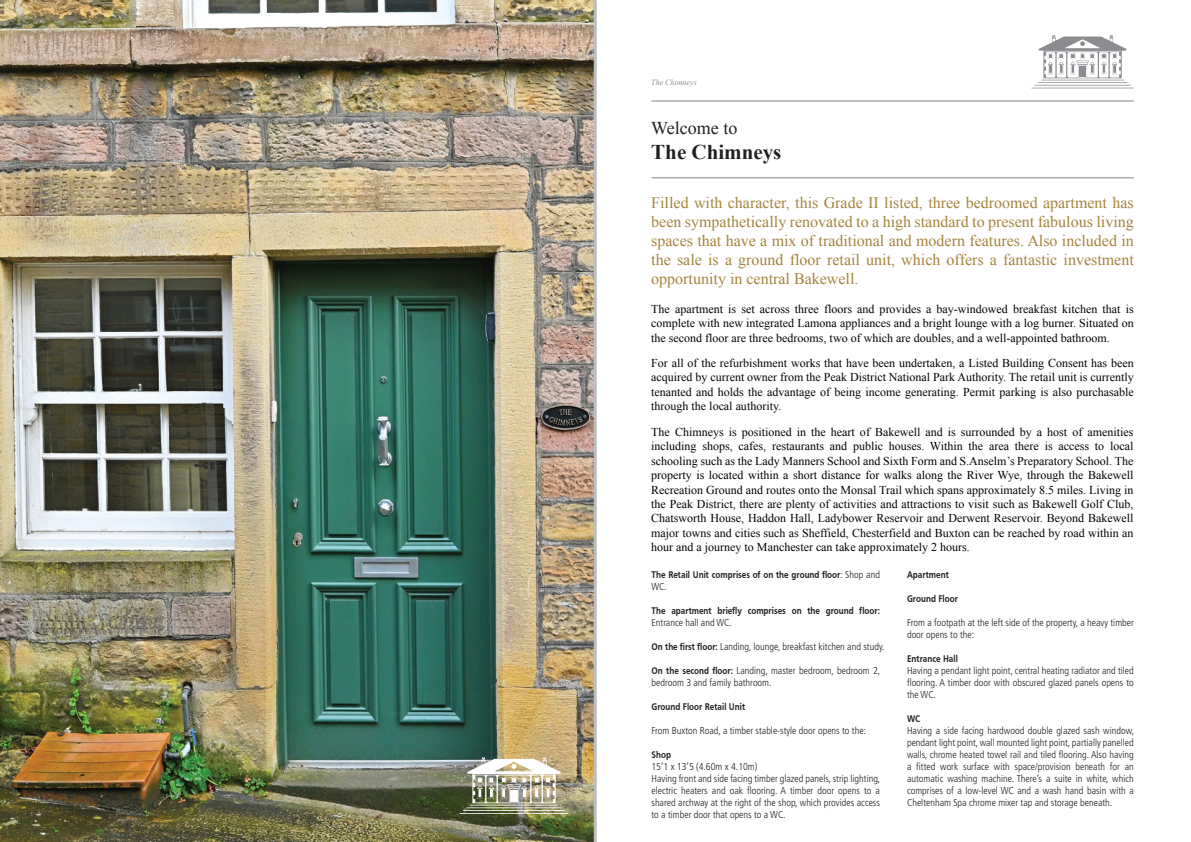
<style>
.page{position:relative;width:1191px;height:842px;background:#fff}
.page>*{position:absolute;margin:0;border:0;box-sizing:border-box;transform-origin:0 0}
.t1{font:700 21px "Times New Roman";color:#231f20}
.t2{font:18px "Times New Roman";color:#231f20}
.t3{font:16px/19.2px "Times New Roman";color:#a4843d;text-align:justify}
.t4{font:12px/14.4px "Times New Roman";color:#020202;text-align:justify}
.t5{font:300 condensed 10px/12px "Frutiger LT Std";color:#231f20}
.t6{font:700 10px "Frutiger Cnd";color:#231f20}
.t7{font:italic 8px "Times New Roman";color:#8a8c8f}
.s1{font-family:"Frutiger LT Std";font-weight:300;font-stretch:condensed}
.s2{font-family:"Frutiger Cnd";font-weight:700;font-stretch:normal}
</style>
<div class="page">
<img style="left:0;top:0;width:594px;height:842px">
<hr style="left:594px;top:0;width:3px;height:842px;background:#bbbdc0">
<hr style="left:651px;top:101px;width:482px;height:1px;background:#808285">
<hr style="left:651px;top:178px;width:482px;height:1px;background:#808285">
<img style="left:459px;top:757px;width:109px;height:57px">
<svg style="left:1031px;top:35px;width:102px;height:53px"></svg>
<p class="t7" style="left:651px;top:77px;width:47px">The Chimneys</p>
<h2 class="t2" style="left:651px;top:115px;width:88px">Welcome to</h2>
<h1 class="t1" style="left:651px;top:137px;width:132px">The Chimneys</h1>
<p class="t3" style="left:651px;top:192px;width:484px">Filled with character, this Grade II listed, three bedroomed apartment has been sympathetically renovated to a high standard to present fabulous living spaces that have a mix of traditional and modern features. Also included in the sale is a ground floor retail unit, which offers a fantastic investment opportunity in central Bakewell.</p>
<p class="t4" style="left:651px;top:302px;width:484px">The apartment is set across three floors and provides a bay-windowed breakfast kitchen that is complete with new integrated Lamona appliances and a bright lounge with a log burner. Situated on the second floor are three bedrooms, two of which are doubles, and a well-appointed bathroom.</p>
<p class="t4" style="left:651px;top:356px;width:484px">For all of the refurbishment works that have been undertaken, a Listed Building Consent has been acquired by current owner from the Peak District National Park Authority. The retail unit is currently tenanted and holds the advantage of being income generating. Permit parking is also purchasable through the local authority.</p>
<p class="t4" style="left:651px;top:425px;width:483px">The Chimneys is positioned in the heart of Bakewell and is surrounded by a host of amenities including shops, cafes, restaurants and public houses. Within the area there is access to local schooling such as the Lady Manners School and Sixth Form and S.Anselm’s Preparatory School. The property is located within a short distance for walks along the River Wye, through the Bakewell Recreation Ground and routes onto the Monsal Trail which spans approximately 8.5 miles. Living in the Peak District, there are plenty of activities and attractions to visit such as Bakewell Golf Club, Chatsworth House, Haddon Hall, Ladybower Reservoir and Derwent Reservoir. Beyond Bakewell major towns and cities such as Sheffield, Chesterfield and Buxton can be reached by road within an hour and a journey to Manchester can take approximately 2 hours.</p>
<p class="t6" style="left:651px;top:569px;width:230px">The Retail Unit comprises of on the ground floor<span class="s1">: Shop and</span></p>
<p class="t5" style="left:651px;top:580px;width:17px">WC.</p>
<p class="t6" style="left:651px;top:605px;width:230px">The apartment briefly comprises on the ground floor:</p>
<p class="t5" style="left:651px;top:616px;width:82px">Entrance hall and WC.</p>
<p class="t5" style="left:651px;top:640px;width:235px"><span class="s2">On the first floor:</span> Landing, lounge, breakfast kitchen and study.</p>
<p class="t5" style="left:651px;top:664px;width:230px"><span class="s2">On the second floor:</span> Landing, master bedroom, bedroom 2, bedroom 3 and family bathroom.</p>
<p class="t6" style="left:651px;top:701px;width:95px">Ground Floor Retail Unit</p>
<p class="t5" style="left:651px;top:724px;width:216px">From Buxton Road, a timber stable-style door opens to the:</p>
<p class="t6" style="left:651px;top:749px;width:21px">Shop</p>
<p class="t5" style="left:651px;top:760px;width:230px">15’1 x 13’5 (4.60m x 4.10m)<br>Having front and side facing timber glazed panels, strip lighting, electric heaters and oak flooring. A timber door opens to a shared archway at the right of the shop, which provides access to a timber door that opens to a WC.</p>
<p class="t6" style="left:907px;top:568px;width:43px">Apartment</p>
<p class="t6" style="left:907px;top:592px;width:52px">Ground Floor</p>
<p class="t5" style="left:907px;top:616px;width:228px">From a footpath at the left side of the property, a heavy timber door opens to the:</p>
<p class="t6" style="left:907px;top:652px;width:52px">Entrance Hall</p>
<p class="t5" style="left:907px;top:664px;width:228px;text-align:justify">Having a pendant light point, central heating radiator and tiled flooring. A timber door with obscured glazed panels opens to the WC.</p>
<p class="t6" style="left:907px;top:712px;width:15px">WC</p>
<p class="t5" style="left:907px;top:724px;width:229px;text-align:justify">Having a side facing hardwood double glazed sash window, pendant light point, wall mounted light point, partially panelled walls, chrome heated towel rail and tiled flooring. Also having a fitted work surface with space/provision beneath for an automatic washing machine. There’s a suite in white, which comprises of a low-level WC and a wash hand basin with a Cheltenham Spa chrome mixer tap and storage beneath.</p>
</div>
